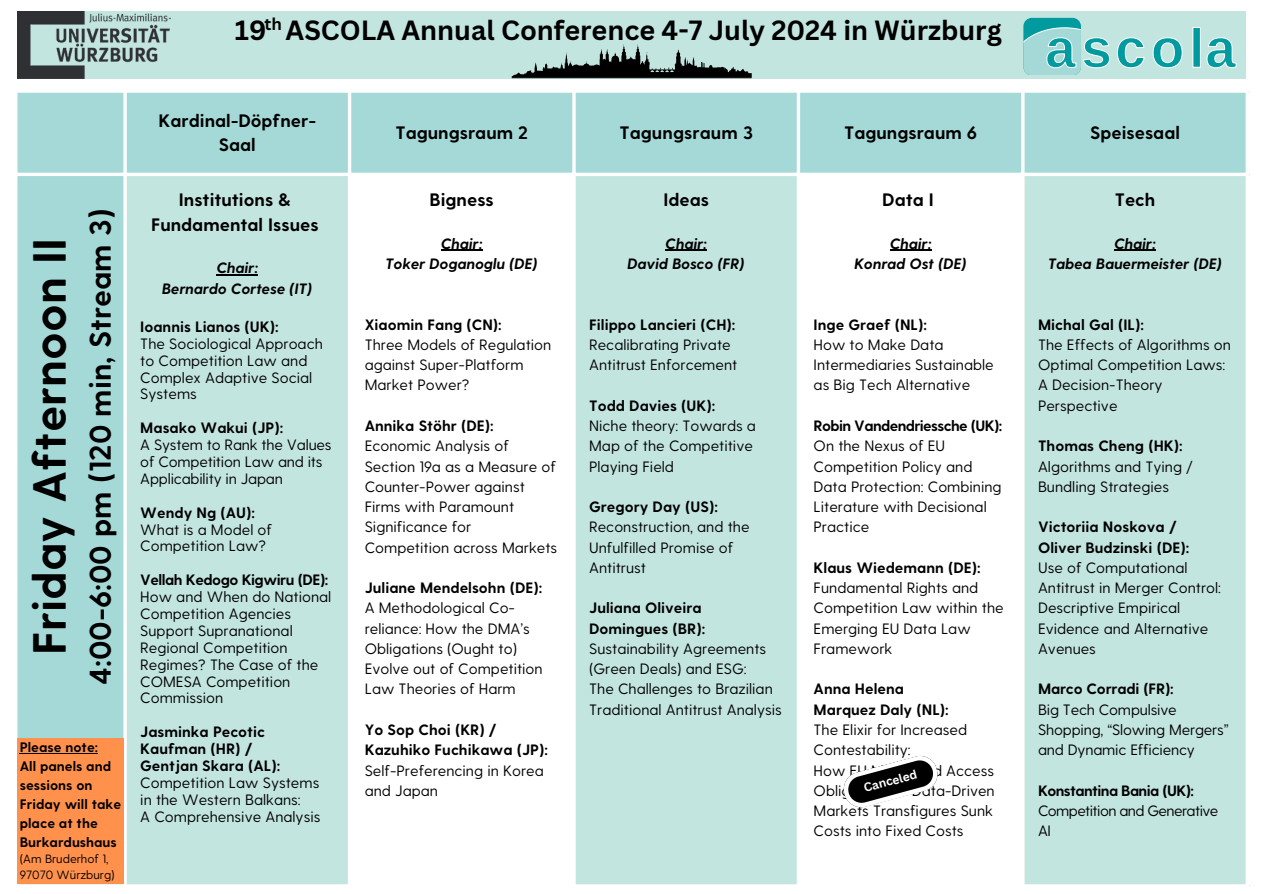
<style>
.page{position:relative;width:1263px;height:894px;background:#fff}
.page>*{position:absolute;margin:0;border:0;box-sizing:border-box;transform-origin:0 0}
.t1{font:700 54.75px "Liberation Sans";letter-spacing:.09em;color:#009a9f}
.t2{font:700 46.35px "Greycliff CF";color:#000}
.t3{font:700 29.85px "Greycliff CF";color:#000}
.t4{font:700 27px "Canva Sans";color:#000}
.t5{font:700 18px/24.8px "Greycliff CF";color:#000;text-align:center}
.t6{font:700 16.65px "Canva Sans";color:#000}
.t7{font:15px/20.2px "Greycliff CF";color:#000}
.t8{font:700 15px/16.8px "Greycliff CF";color:#000}
.t9{font:italic 700 15px "Greycliff CF";color:#000}
.t10{font:15px/20.2px "Greycliff CF";letter-spacing:-.04em;color:#000}
.t11{font:700 15px "Greycliff CF";letter-spacing:-.04em;color:#000}
.t12{font:700 15px "Greycliff CF";letter-spacing:-.03em;color:#000}
.t13{font:700 13.65px/18.9px "Greycliff CF";color:#000}
.t14{font:12px/15.9px "Greycliff CF";color:#000}
.t15{font:700 12px "Canva Sans";color:#fff}
.s1{font-weight:700}
</style>
<div class="page">
<div style="left:17px;top:93px;width:1229px;height:645px;background:#a4d9d7"></div>
<div style="left:127px;top:176px;width:1119px;height:708px;background:#c3e5e0"></div>
<svg style="left:351px;top:176px;width:670px;height:708px"></svg>
<hr style="left:217px;top:274px;width:41px;height:1px;background:#000">
<hr style="left:441px;top:249px;width:41px;height:2px;background:#000">
<hr style="left:666px;top:249px;width:41px;height:2px;background:#000">
<hr style="left:890px;top:249px;width:41px;height:2px;background:#000">
<hr style="left:1114px;top:249px;width:42px;height:2px;background:#000">
<svg style="left:123px;top:93px;width:4px;height:791px"></svg>
<hr style="left:348px;top:93px;width:3px;height:791px;background:#fff">
<svg style="left:572px;top:93px;width:4px;height:791px"></svg>
<hr style="left:797px;top:93px;width:3px;height:791px;background:#fff">
<hr style="left:1021px;top:93px;width:3px;height:791px;background:#fff">
<svg style="left:17px;top:92px;width:1229px;height:1px"></svg>
<hr style="left:14px;top:173px;width:1235px;height:3px;background:#fff">
<div style="left:17px;top:11px;width:1229px;height:67px;background:#c3e5e0"></div>
<img style="left:17px;top:11px;width:153px;height:68px">
<svg style="left:512px;top:44px;width:240px;height:35px"></svg>
<svg style="left:1023px;top:18px;width:87px;height:56px"></svg>
<svg style="left:1117px;top:38px;width:27px;height:30px"></svg>
<svg style="left:1153px;top:38px;width:29px;height:30px"></svg>
<div style="left:1193px;top:27px;width:7px;height:40px;border:1px solid #fff"></div>
<svg style="left:1207px;top:38px;width:29px;height:30px"></svg>
<div style="left:17px;top:738px;width:106px;height:146px;background:#ff914d"></div>
<hr style="left:20px;top:752px;width:78px;height:1px;background:#000">
<svg style="left:842px;top:753px;width:97px;height:56px"></svg>
<p class="t2" style="left:19px;top:655px;width:418px;rotate:-90deg">Friday Afternoon II</p>
<p class="t3" style="left:81px;top:684px;width:477px;rotate:-90deg">4:00-6:00 pm (120 min, Stream 3)</p>
<p class="t13" style="left:20px;top:736px;width:103px">Please note:<br>All panels and sessions on<br>Friday will take place at the<br>Burkardushaus</p>
<p class="t14" style="left:20px;top:849px;width:97px">(Am Bruderhof 1,<br>97070 Würzburg)</p>
<p class="t6" style="left:265px;top:12px;width:19px">th</p>
<p class="t4" style="left:235px;top:11px;width:768px">19 ASCOLA Annual Conference 4-7 July 2024 in Würzburg</p>
<h1 class="t1" style="left:1045px;top:18px;width:192px">ascola</h1>
<p class="t5" style="left:159px;top:107px;width:159px">Kardinal-Döpfner-<br>Saal</p>
<p class="t5" style="left:179px;top:186px;width:113px">Institutions &amp;</p>
<p class="t5" style="left:151px;top:211px;width:169px">Fundamental Issues</p>
<p class="t9" style="left:217px;top:258px;width:43px">Chair:</p>
<p class="t9" style="left:162px;top:278px;width:152px">Bernardo Cortese (IT)</p>
<p class="t8" style="left:140px;top:317px;width:140px">Ioannis Lianos (UK):</p>
<p class="t7" style="left:140px;top:334px;width:184px;line-height:16.8px">The Sociological Approach to Competition Law and<br>Complex Adaptive Social<br>Systems</p>
<p class="t8" style="left:140px;top:418px;width:144px">Masako Wakui (JP):</p>
<p class="t7" style="left:140px;top:435px;width:193px;line-height:16.8px">A System to Rank the Values of Competition Law and its<br>Applicability in Japan</p>
<p class="t8" style="left:140px;top:503px;width:116px">Wendy Ng (AU):</p>
<p class="t7" style="left:140px;top:520px;width:133px;line-height:16.8px">What is a Model of<br>Competition Law?</p>
<p class="t12" style="left:140px;top:570px;width:190px">Vellah Kedogo Kigwiru (DE):</p>
<p class="t7" style="left:140px;top:587px;width:193px;line-height:16.8px">How and When do National<br>Competition Agencies<br>Support Supranational<br>Regional Competition<br>Regimes? The Case of the<br>COMESA Competition<br>Commission</p>
<p class="t8" style="left:140px;top:722px;width:126px">Jasminka Pecotic<br>Kaufman (HR) /</p>
<p class="t8" style="left:140px;top:756px;width:141px">Gentjan Skara (AL):</p>
<p class="t7" style="left:140px;top:773px;width:181px;line-height:16.8px">Competition Law Systems in the Western Balkans:</p>
<p class="t7" style="left:140px;top:805px;width:182px">A Comprehensive Analysis</p>
<p class="t5" style="left:395px;top:119px;width:134px">Tagungsraum 2</p>
<h1 class="t5" style="left:619px;top:119px;width:135px">Tagungsraum 3</h1>
<h2 class="t5" style="left:844px;top:119px;width:135px">Tagungsraum 6</h2>
<p class="t5" style="left:1090px;top:119px;width:91px">Speisesaal</p>
<p class="t5" style="left:430px;top:186px;width:66px">Bigness</p>
<p class="t9" style="left:441px;top:233px;width:43px">Chair:</p>
<p class="t9" style="left:386px;top:253px;width:154px">Toker Doganoglu (DE)</p>
<p class="t8" style="left:365px;top:315px;width:139px">Xiaomin Fang (CN):</p>
<p class="t7" style="left:365px;top:333px;width:188px">Three Models of Regulation against Super-Platform<br>Market Power?</p>
<p class="t8" style="left:365px;top:416px;width:130px">Annika Stöhr (DE):</p>
<p class="t7" style="left:365px;top:435px;width:194px">Economic Analysis of<br>Section 19a as a Measure of<br>Counter-Power against<br>Firms with Paramount<br>Significance for<br>Competition across Markets</p>
<p class="t8" style="left:365px;top:578px;width:179px">Juliane Mendelsohn (DE):</p>
<p class="t7" style="left:365px;top:597px;width:179px">A Methodological Co&shy;reliance: How the DMA’s<br>Obligations (Ought to)<br>Evolve out of Competition<br>Law Theories of Harm</p>
<p class="t8" style="left:365px;top:720px;width:133px">Yo Sop Choi (KR) /</p>
<p class="t8" style="left:365px;top:740px;width:185px">Kazuhiko Fuchikawa (JP):</p>
<p class="t7" style="left:365px;top:759px;width:181px">Self-Preferencing in Korea and Japan</p>
<p class="t5" style="left:663px;top:186px;width:47px">Ideas</p>
<p class="t9" style="left:666px;top:233px;width:43px">Chair:</p>
<p class="t9" style="left:628px;top:253px;width:119px">David Bosco (FR)</p>
<p class="t7" style="left:589px;top:313px;width:150px"><span class="s1">Filippo Lancieri (CH):<br></span>Recalibrating Private<br>Antitrust Enforcement</p>
<p class="t8" style="left:589px;top:396px;width:128px">Todd Davies (UK):</p>
<p class="t7" style="left:589px;top:414px;width:168px">Niche theory: Towards a<br>Map of the Competitive<br>Playing Field</p>
<p class="t8" style="left:589px;top:497px;width:130px">Gregory Day (US):</p>
<p class="t7" style="left:589px;top:516px;width:162px">Reconstruction, and the<br>Unfulfilled Promise of<br>Antitrust</p>
<p class="t8" style="left:589px;top:598px;width:114px">Juliana Oliveira</p>
<p class="t8" style="left:589px;top:619px;width:118px">Domingues (BR):</p>
<p class="t7" style="left:589px;top:637px;width:179px">Sustainability Agreements (Green Deals) and ESG:</p>
<p class="t7" style="left:589px;top:678px;width:194px">The Challenges to Brazilian<br>Traditional Antitrust Analysis</p>
<p class="t5" style="left:882px;top:186px;width:53px">Data I</p>
<p class="t9" style="left:890px;top:233px;width:43px">Chair:</p>
<p class="t9" style="left:854px;top:253px;width:114px">Konrad Ost (DE)</p>
<p class="t8" style="left:814px;top:315px;width:115px">Inge Graef (NL):</p>
<p class="t7" style="left:814px;top:333px;width:182px">How to Make Data<br>Intermediaries Sustainable as Big Tech Alternative</p>
<p class="t11" style="left:814px;top:415px;width:190px">Robin Vandendriessche (UK):</p>
<p class="t7" style="left:814px;top:435px;width:189px">On the Nexus of EU<br>Competition Policy and<br>Data Protection: Combining<br>Literature with Decisional<br>Practice</p>
<p class="t8" style="left:814px;top:558px;width:169px">Klaus Wiedemann (DE):</p>
<p class="t7" style="left:814px;top:576px;width:192px">Fundamental Rights and<br>Competition Law within the<br>Emerging EU Data Law<br>Framework</p>
<p class="t8" style="left:814px;top:679px;width:92px">Anna Helena</p>
<p class="t8" style="left:814px;top:700px;width:137px">Marquez Daly (NL):</p>
<p class="t7" style="left:814px;top:718px;width:155px">The Elixir for Increased<br>Contestability:</p>
<p class="t7" style="left:814px;top:759px;width:183px;text-align:justify">How EU Mandated Access Obligations in Data-Driven Markets Transfigures Sunk Costs into Fixed Costs</p>
<h1 class="t15" style="left:862px;top:779px;width:56px;rotate:-15deg">Canceled</h1>
<p class="t5" style="left:1115px;top:186px;width:42px">Tech</p>
<p class="t9" style="left:1114px;top:233px;width:43px">Chair:</p>
<p class="t9" style="left:1048px;top:253px;width:176px">Tabea Bauermeister (DE)</p>
<p class="t8" style="left:1038px;top:315px;width:107px">Michal Gal (IL):</p>
<p class="t7" style="left:1038px;top:333px;width:194px">The Effects of Algorithms on<br>Optimal Competition Laws:<br>A Decision-Theory<br>Perspective</p>
<p class="t8" style="left:1038px;top:436px;width:146px">Thomas Cheng (HK):</p>
<p class="t7" style="left:1038px;top:455px;width:156px">Algorithms and Tying /<br>Bundling Strategies</p>
<p class="t8" style="left:1038px;top:517px;width:140px">Victoriia Noskova /</p>
<p class="t8" style="left:1038px;top:538px;width:153px">Oliver Budzinski (DE):</p>
<p class="t7" style="left:1038px;top:556px;width:184px">Use of Computational<br>Antitrust in Merger Control:<br>Descriptive Empirical<br>Evidence and Alternative<br>Avenues</p>
<p class="t8" style="left:1038px;top:679px;width:137px">Marco Corradi (FR):</p>
<p class="t7" style="left:1038px;top:698px;width:192px">Big Tech Compulsive<br>Shopping, “Slowing Mergers” and Dynamic Efficiency</p>
<p class="t10" style="left:1038px;top:779px;width:182px"><span class="s1">Konstantina Bania (UK):<br></span>Competition and Generative<br>AI</p>
</div>
